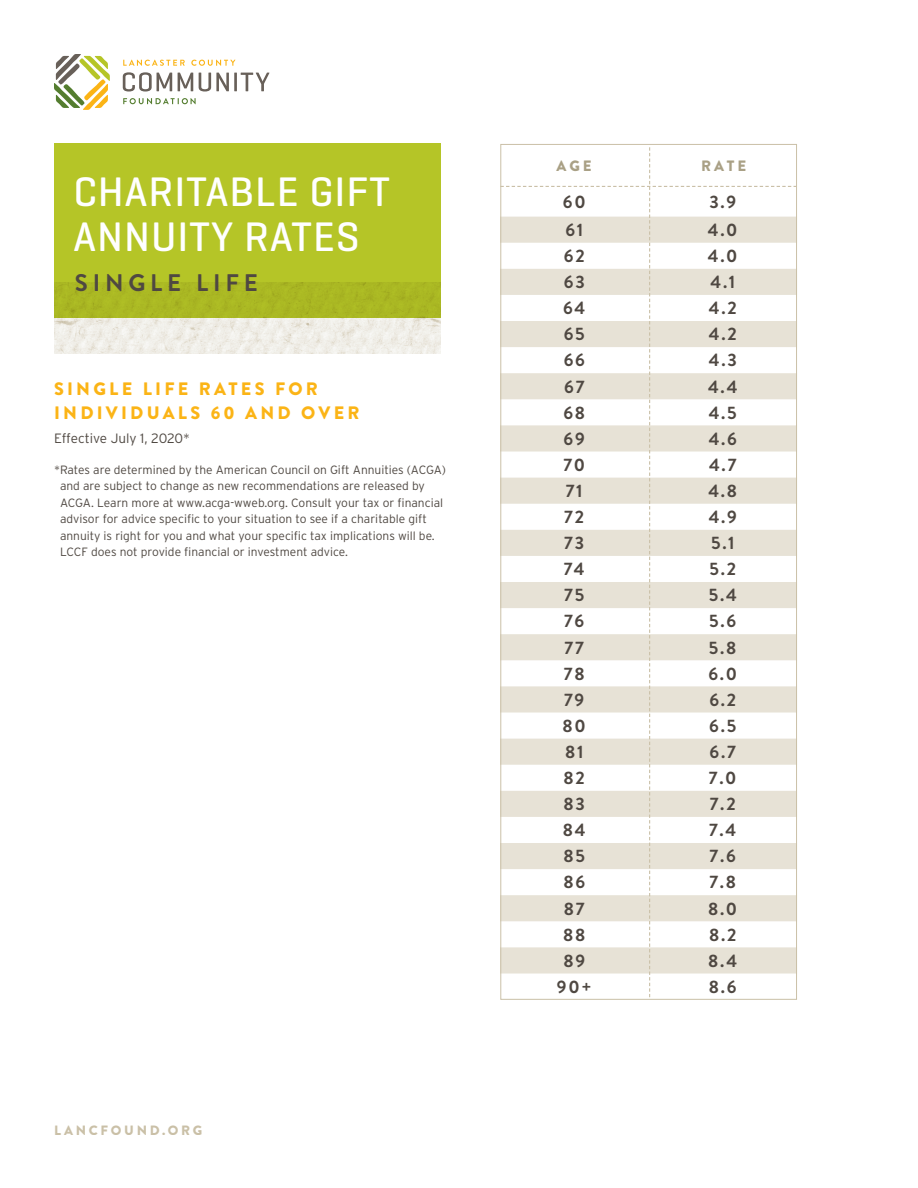
<style>
.page{position:relative;width:918px;height:1188px;background:#fff}
.page>*{position:absolute;margin:0;border:0;box-sizing:border-box;transform-origin:0 0}
.t1{font:500 42px/45px "Geogrotesque";letter-spacing:.025em;color:#fff}
.t2{font:700 24px "Brandon Grotesque";letter-spacing:.2em;color:#4f4842}
.t3{font:700 18px "Brandon Grotesque";letter-spacing:.1em;color:#4f4842}
.t4{font:900 18px/24px "Brandon Grotesque";letter-spacing:.18em;color:#fbb416}
.t5{font:900 15px "Brandon Grotesque";letter-spacing:.2em;color:#a9a085}
.t6{font:300 13.5px "Interstate";letter-spacing:-.005em;color:#4f4842}
.t7{font:900 13.5px "Brandon Grotesque";letter-spacing:.2em;color:#cac0a7}
.t8{font:300 12px/16.5px "Interstate";color:#4f4842}
</style>
<div class="page">
<svg style="left:502px;top:147px;width:293px;height:850px"></svg>
<div style="left:54px;top:143px;width:387px;height:175px;background:#b5c527"></div>
<img style="left:54px;top:283px;width:387px;height:70px">
<svg style="left:123px;top:72px;width:49px;height:20px"></svg>
<svg style="left:178px;top:73px;width:15px;height:18px"></svg>
<svg style="left:199px;top:73px;width:30px;height:19px"></svg>
<hr style="left:234px;top:73px;width:3px;height:18px;background:#686059">
<svg style="left:241px;top:73px;width:28px;height:18px"></svg>
<svg style="left:123px;top:60px;width:62px;height:6px"></svg>
<svg style="left:191px;top:60px;width:44px;height:6px"></svg>
<svg style="left:123px;top:98px;width:73px;height:6px"></svg>
<svg style="left:54px;top:54px;width:56px;height:56px"></svg>
<h1 class="t1" style="left:73px;top:168px;width:318px">CHARITABLE GIFT<br>ANNUITY RATES</h1>
<h2 class="t2" style="left:75px;top:266px;width:184px">SINGLE LIFE</h2>
<h3 class="t4" style="left:54px;top:377px;width:307px">SINGLE LIFE RATES FOR<br>INDIVIDUALS 60 AND OVER</h3>
<p class="t6" style="left:54px;top:431px;width:137px">Effective July 1, 2020*</p>
<p class="t8" style="left:60px;top:461px;width:388px;text-indent:-6px">* Rates are determined by the American Council on Gift Annuities (ACGA) and are subject to change as new recommendations are released by ACGA. Learn more at www.acga-wweb.org. Consult your tax or financial advisor for advice specific to your situation to see if a charitable gift annuity is right for you and what your specific tax implications will be.<br>LCCF does not provide financial or investment advice.</p>
<p class="t7" style="left:54px;top:1121px;width:150px">LANCFOUND.ORG</p>
<p class="t5" style="left:557px;top:155px;width:37px">AGE</p>
<p class="t5" style="left:701px;top:155px;width:46px">RATE</p>
<h3 class="t3" style="left:563px;top:189px;width:24px">60</h3>
<h3 class="t3" style="left:709px;top:189px;width:28px">3.9</h3>
<h3 class="t3" style="left:565px;top:217px;width:19px">61</h3>
<h3 class="t3" style="left:708px;top:217px;width:31px">4.0</h3>
<h3 class="t3" style="left:564px;top:243px;width:22px">62</h3>
<h3 class="t3" style="left:708px;top:243px;width:31px">4.0</h3>
<h3 class="t3" style="left:564px;top:269px;width:22px">63</h3>
<h3 class="t3" style="left:710px;top:269px;width:26px">4.1</h3>
<h3 class="t3" style="left:563px;top:295px;width:24px">64</h3>
<h3 class="t3" style="left:709px;top:295px;width:29px">4.2</h3>
<h3 class="t3" style="left:564px;top:322px;width:23px">65</h3>
<h3 class="t3" style="left:709px;top:322px;width:29px">4.2</h3>
<h3 class="t3" style="left:564px;top:348px;width:23px">66</h3>
<h3 class="t3" style="left:709px;top:348px;width:29px">4.3</h3>
<h3 class="t3" style="left:564px;top:374px;width:22px">67</h3>
<h3 class="t3" style="left:708px;top:374px;width:31px">4.4</h3>
<h3 class="t3" style="left:563px;top:400px;width:23px">68</h3>
<h3 class="t3" style="left:709px;top:400px;width:30px">4.5</h3>
<h3 class="t3" style="left:564px;top:426px;width:23px">69</h3>
<h3 class="t3" style="left:709px;top:426px;width:30px">4.6</h3>
<h3 class="t3" style="left:563px;top:452px;width:23px">70</h3>
<h3 class="t3" style="left:709px;top:452px;width:29px">4.7</h3>
<h3 class="t3" style="left:566px;top:478px;width:18px">71</h3>
<h3 class="t3" style="left:708px;top:478px;width:30px">4.8</h3>
<h3 class="t3" style="left:564px;top:504px;width:21px">72</h3>
<h3 class="t3" style="left:709px;top:504px;width:30px">4.9</h3>
<h3 class="t3" style="left:564px;top:530px;width:21px">73</h3>
<h3 class="t3" style="left:711px;top:530px;width:25px">5.1</h3>
<h3 class="t3" style="left:564px;top:556px;width:22px">74</h3>
<h3 class="t3" style="left:709px;top:556px;width:28px">5.2</h3>
<h3 class="t3" style="left:564px;top:583px;width:22px">75</h3>
<h3 class="t3" style="left:709px;top:583px;width:30px">5.4</h3>
<h3 class="t3" style="left:564px;top:609px;width:22px">76</h3>
<h3 class="t3" style="left:709px;top:609px;width:28px">5.6</h3>
<h3 class="t3" style="left:565px;top:635px;width:21px">77</h3>
<h3 class="t3" style="left:709px;top:635px;width:29px">5.8</h3>
<h3 class="t3" style="left:564px;top:661px;width:22px">78</h3>
<h3 class="t3" style="left:708px;top:661px;width:30px">6.0</h3>
<h3 class="t3" style="left:564px;top:687px;width:22px">79</h3>
<h3 class="t3" style="left:709px;top:687px;width:28px">6.2</h3>
<h3 class="t3" style="left:563px;top:713px;width:25px">80</h3>
<h3 class="t3" style="left:709px;top:713px;width:29px">6.5</h3>
<h3 class="t3" style="left:565px;top:739px;width:20px">81</h3>
<h3 class="t3" style="left:710px;top:739px;width:28px">6.7</h3>
<h3 class="t3" style="left:564px;top:765px;width:23px">82</h3>
<h3 class="t3" style="left:709px;top:765px;width:29px">7.0</h3>
<h3 class="t3" style="left:564px;top:791px;width:23px">83</h3>
<h3 class="t3" style="left:710px;top:791px;width:27px">7.2</h3>
<h3 class="t3" style="left:563px;top:817px;width:24px">84</h3>
<h3 class="t3" style="left:709px;top:817px;width:29px">7.4</h3>
<h3 class="t3" style="left:563px;top:844px;width:23px">85</h3>
<h3 class="t3" style="left:710px;top:844px;width:28px">7.6</h3>
<h3 class="t3" style="left:563px;top:870px;width:23px">86</h3>
<h3 class="t3" style="left:709px;top:870px;width:28px">7.8</h3>
<h3 class="t3" style="left:564px;top:896px;width:22px">87</h3>
<h3 class="t3" style="left:708px;top:896px;width:31px">8.0</h3>
<h3 class="t3" style="left:563px;top:922px;width:24px">88</h3>
<h3 class="t3" style="left:709px;top:922px;width:29px">8.2</h3>
<h3 class="t3" style="left:563px;top:948px;width:23px">89</h3>
<h3 class="t3" style="left:708px;top:948px;width:30px">8.4</h3>
<h3 class="t3" style="left:557px;top:974px;width:36px">90+</h3>
<h3 class="t3" style="left:709px;top:974px;width:29px">8.6</h3>
</div>
